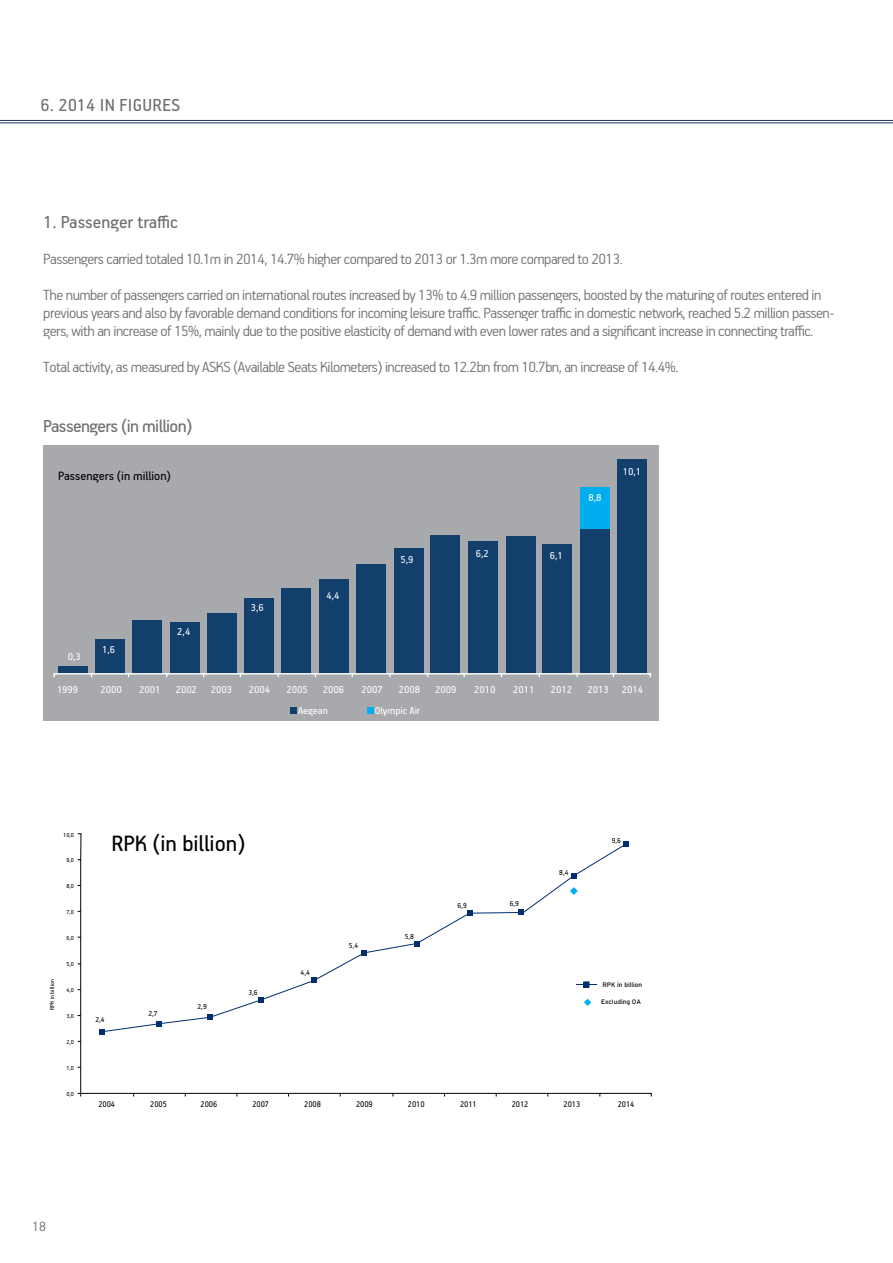
<style>
.page{position:relative;width:893px;height:1263px;background:#fff}
.page>*{position:absolute;margin:0;border:0;box-sizing:border-box;transform-origin:0 0}
.t1{font:24.9px "PF Handbook Pro";color:#000}
.t2{font:19.5px "PF Handbook Pro";letter-spacing:-.03em;color:#6d6e71}
.t3{font:19.5px "PF Handbook Pro";color:#6d6e71}
.t4{font:19.5px "PF Handbook Pro";letter-spacing:.02em;color:#6d6e71}
.t5{font:300 16.5px/36px "PF Handbook Pro";letter-spacing:-.03em;color:#6d6e71}
.t6{font:300 15px "PF Handbook Pro";color:#6d6e71}
.t7{font:13.65px "PF Handbook Pro";color:#000}
.t8{font:11.25px "PF Handbook Pro";color:#fff}
.t9{font:9.15px "PF Handbook Pro";color:#000;scale:.95 1}
.t10{font:7.95px "PF Handbook Pro";color:#000}
.t11{font:6.45px "PF Handbook Pro";color:#000}
.t12{font:6.45px "Interstate GR";color:#000}
</style>
<div class="page">
<hr style="left:0;top:122px;width:893px;height:1px;background:#213468">
<hr style="left:0;top:120px;width:893px;height:1px;background:#213468">
<svg style="left:77px;top:833px;width:575px;height:264px"></svg>
<div style="left:43px;top:445px;width:615px;height:276px;background:#a7a9ac"></div>
<div style="left:58px;top:667px;width:30px;height:7px;background:#133f6d"></div>
<div style="left:95px;top:640px;width:30px;height:34px;background:#133f6d"></div>
<div style="left:132px;top:620px;width:30px;height:54px;background:#133f6d"></div>
<div style="left:170px;top:622px;width:30px;height:52px;background:#133f6d"></div>
<div style="left:207px;top:614px;width:30px;height:60px;background:#133f6d"></div>
<div style="left:290px;top:707px;width:6px;height:7px;background:#133f6d"></div>
<div style="left:367px;top:707px;width:6px;height:7px;background:#00aeef"></div>
<div style="left:244px;top:598px;width:30px;height:76px;background:#133f6d"></div>
<div style="left:282px;top:588px;width:29px;height:86px;background:#133f6d"></div>
<div style="left:319px;top:580px;width:29px;height:94px;background:#133f6d"></div>
<div style="left:356px;top:565px;width:30px;height:109px;background:#133f6d"></div>
<div style="left:394px;top:548px;width:29px;height:126px;background:#133f6d"></div>
<div style="left:430px;top:535px;width:30px;height:139px;background:#133f6d"></div>
<div style="left:468px;top:542px;width:30px;height:132px;background:#133f6d"></div>
<div style="left:506px;top:536px;width:29px;height:138px;background:#133f6d"></div>
<div style="left:542px;top:544px;width:30px;height:130px;background:#133f6d"></div>
<div style="left:580px;top:529px;width:30px;height:145px;background:#133f6d"></div>
<div style="left:617px;top:459px;width:30px;height:215px;background:#133f6d"></div>
<div style="left:581px;top:487px;width:29px;height:42px;background:#00aeef"></div>
<div style="left:53px;top:673px;width:598px;height:4px;border:1px solid #fff"></div>
<p class="t4" style="left:40px;top:93px;width:141px">6. 2014 IN FIGURES</p>
<p class="t3" style="left:43px;top:210px;width:136px">1. Passenger traffic</p>
<p class="t5" style="left:43px;top:240px;width:780px">Passengers carried totaled 10.1m in 2014, 14.7% higher compared to 2013 or 1.3m more compared to 2013.<br>The number of passengers carried on international routes increased by 13% to 4.9 million passengers, boosted by the maturing of routes entered in</p>
<p class="t5" style="left:43px;top:303px;width:793px;line-height:18px">previous years and also by favorable demand conditions for incoming leisure traffic. Passenger traffic in domestic network, reached 5.2 million passen&shy;gers, with an increase of 15%, mainly due to the positive elasticity of demand with even lower rates and a significant increase in connecting traffic.</p>
<p class="t5" style="left:43px;top:348px;width:637px">Total activity, as measured by ASKS (Available Seats Kilometers) increased to 12.2bn from 10.7bn, an increase of 14.4%.</p>
<p class="t2" style="left:43px;top:414px;width:151px">Passengers (in million)</p>
<p class="t7" style="left:58px;top:467px;width:114px">Passengers (in million)</p>
<p class="t8" style="left:68px;top:649px;width:15px">0,3</p>
<p class="t8" style="left:102px;top:643px;width:15px">1,6</p>
<p class="t8" style="left:177px;top:625px;width:15px">2,4</p>
<p class="t8" style="left:251px;top:601px;width:15px">3,6</p>
<p class="t8" style="left:326px;top:589px;width:15px">4,4</p>
<p class="t8" style="left:401px;top:553px;width:15px">5,9</p>
<p class="t8" style="left:476px;top:547px;width:15px">6,2</p>
<p class="t8" style="left:550px;top:549px;width:15px">6,1</p>
<p class="t8" style="left:588px;top:490px;width:15px">8,8</p>
<p class="t8" style="left:623px;top:465px;width:20px">10,1</p>
<p class="t8" style="left:57px;top:683px;width:23px">1999</p>
<p class="t8" style="left:101px;top:683px;width:23px">2000</p>
<p class="t8" style="left:139px;top:683px;width:23px">2001</p>
<p class="t8" style="left:176px;top:683px;width:58px">2002 2003</p>
<p class="t8" style="left:249px;top:683px;width:23px">2004</p>
<p class="t8" style="left:286px;top:683px;width:23px">2005</p>
<p class="t8" style="left:323px;top:683px;width:23px">2006</p>
<p class="t8" style="left:362px;top:683px;width:23px">2007</p>
<p class="t8" style="left:399px;top:683px;width:23px">2008</p>
<p class="t8" style="left:435px;top:683px;width:23px">2009</p>
<p class="t8" style="left:474px;top:683px;width:23px">2010</p>
<p class="t8" style="left:513px;top:683px;width:23px">2011</p>
<p class="t8" style="left:551px;top:683px;width:23px">2012</p>
<p class="t8" style="left:588px;top:683px;width:57px">2013 2014</p>
<p class="t8" style="left:298px;top:703px;width:31px">Aegean</p>
<p class="t8" style="left:375px;top:703px;width:47px">Olympic Air</p>
<p class="t11" style="left:48px;top:1010px;width:32px;rotate:-90deg">RPK in billion</p>
<p class="t11" style="left:63px;top:831px;width:12px">10,0</p>
<p class="t11" style="left:66px;top:856px;width:9px">9,0</p>
<p class="t11" style="left:66px;top:882px;width:9px">8,0</p>
<p class="t11" style="left:66px;top:908px;width:9px">7,0</p>
<p class="t11" style="left:66px;top:934px;width:9px">6,0</p>
<p class="t11" style="left:66px;top:960px;width:9px">5,0</p>
<p class="t11" style="left:66px;top:986px;width:9px">4,0</p>
<p class="t11" style="left:66px;top:1012px;width:9px">3,0</p>
<p class="t11" style="left:66px;top:1038px;width:9px">2,0</p>
<p class="t11" style="left:66px;top:1064px;width:9px">1,0</p>
<p class="t11" style="left:66px;top:1090px;width:9px">0,0</p>
<h1 class="t1" style="left:111px;top:828px;width:136px">RPK (in billion)</h1>
<p class="t10" style="left:95px;top:1015px;width:11px">2,4</p>
<p class="t10" style="left:148px;top:1009px;width:11px">2,7</p>
<p class="t10" style="left:197px;top:1002px;width:11px">2,9</p>
<p class="t10" style="left:248px;top:987px;width:11px">3,6</p>
<p class="t10" style="left:301px;top:968px;width:11px">4,4</p>
<p class="t10" style="left:349px;top:941px;width:11px">5,4</p>
<p class="t10" style="left:405px;top:931px;width:11px">5,8</p>
<p class="t10" style="left:457px;top:901px;width:11px">6,9</p>
<p class="t10" style="left:510px;top:899px;width:11px">6,9</p>
<p class="t10" style="left:559px;top:868px;width:11px">8,4</p>
<p class="t9" style="left:98px;top:1099px;width:19px">2004</p>
<p class="t9" style="left:150px;top:1099px;width:19px">2005</p>
<p class="t9" style="left:201px;top:1099px;width:19px">2006</p>
<p class="t9" style="left:252px;top:1099px;width:19px">2007</p>
<p class="t9" style="left:304px;top:1099px;width:19px">2008</p>
<p class="t9" style="left:356px;top:1099px;width:19px">2009</p>
<p class="t9" style="left:408px;top:1099px;width:19px">2010</p>
<p class="t9" style="left:460px;top:1099px;width:19px">2011</p>
<p class="t9" style="left:512px;top:1099px;width:19px">2012</p>
<p class="t9" style="left:563px;top:1099px;width:19px">2013</p>
<p class="t10" style="left:612px;top:835px;width:11px">9,6</p>
<p class="t12" style="left:602px;top:981px;width:41px">RPK in billion</p>
<p class="t12" style="left:601px;top:998px;width:41px">Excluding ΟΑ</p>
<p class="t9" style="left:618px;top:1099px;width:19px">2014</p>
<p class="t6" style="left:32px;top:1217px;width:15px">18</p>
</div>
